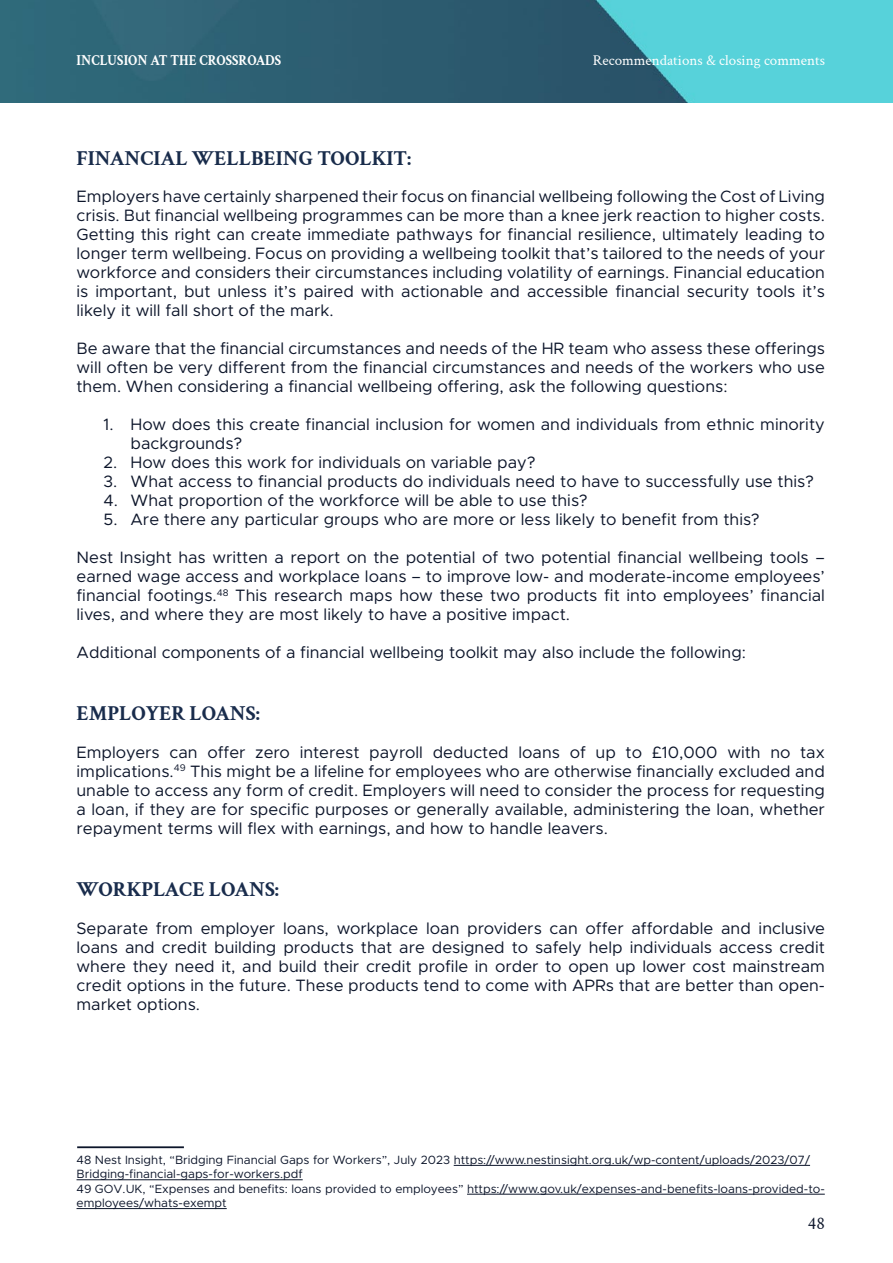
<style>
.page{position:relative;width:893px;height:1263px;background:#fff}
.page>*{position:absolute;margin:0;border:0;box-sizing:border-box;transform-origin:0 0}
.t1{font:700 21px "Crimson Text";color:#192c4c}
.t2{font:700 21px "Crimson Text";color:#192c4b}
.t3{font:18px "Crimson Text";color:#0c152a}
.t4{font:16.5px/19px "Metropolis";color:#0c152a;text-align:justify}
.t5{font:15px "Crimson Text";color:#fff}
.t6{font:700 15px "Crimson Text";color:#fff;scale:.9 1}
.t7{font:12px/14.4px "Metropolis";color:#0c152a}
</style>
<div class="page">
<img style="left:0;top:0;width:893px;height:103px">
<hr style="left:77px;top:1146px;width:107px;height:2px;background:#0c152a">
<hr style="left:454px;top:1165px;width:356px;height:1px;background:#0c152a">
<hr style="left:77px;top:1179px;width:226px;height:1px;background:#0c152a">
<hr style="left:467px;top:1194px;width:358px;height:1px;background:#0c152a">
<hr style="left:77px;top:1208px;width:150px;height:1px;background:#0c152a">
<p class="t6" style="left:77px;top:49px;width:229px">INCLUSION AT THE CROSSROADS</p>
<p class="t5" style="left:593px;top:50px;width:234px">Recommendations &amp; closing comments</p>
<p class="t2" style="left:77px;top:142px;width:336px">FINANCIAL WELLBEING TOOLKIT:</p>
<p class="t4" style="left:77px;top:187px;width:750px">Employers have certainly sharpened their focus on financial wellbeing following the Cost of Living crisis. But financial wellbeing programmes can be more than a knee jerk reaction to higher costs.<br>Getting this right can create immediate pathways for financial resilience, ultimately leading to longer term wellbeing. Focus on providing a wellbeing toolkit that’s tailored to the needs of your workforce and considers their circumstances including volatility of earnings. Financial education is important, but unless it’s paired with actionable and accessible financial security tools it’s likely it will fall short of the mark.</p>
<p class="t4" style="left:77px;top:339px;width:750px">Be aware that the financial circumstances and needs of the HR team who assess these offerings will often be very different from the financial circumstances and needs of the workers who use them. When considering a financial wellbeing offering, ask the following questions:</p>
<p class="t4" style="left:131px;top:415px;width:696px;text-indent:-27px">1. How does this create financial inclusion for women and individuals from ethnic minority backgrounds?</p>
<p class="t4" style="left:104px;top:453px;width:433px">2. How does this work for individuals on variable pay?</p>
<p class="t4" style="left:104px;top:472px;width:712px">3. What access to financial products do individuals need to have to successfully use this?</p>
<p class="t4" style="left:104px;top:491px;width:485px">4. What proportion of the workforce will be able to use this?</p>
<p class="t4" style="left:104px;top:510px;width:658px">5. Are there any particular groups who are more or less likely to benefit from this?</p>
<p class="t4" style="left:77px;top:548px;width:750px">Nest Insight has written a report on the potential of two potential financial wellbeing tools – earned wage access and workplace loans – to improve low- and moderate-income employees’ financial footings.<sup>48</sup> This research maps how these two products fit into employees’ financial lives, and where they are most likely to have a positive impact.</p>
<p class="t4" style="left:77px;top:643px;width:671px">Additional components of a financial wellbeing toolkit may also include the following:</p>
<p class="t1" style="left:77px;top:698px;width:185px">EMPLOYER LOANS:</p>
<p class="t4" style="left:77px;top:743px;width:750px">Employers can offer zero interest payroll deducted loans of up to £10,000 with no tax implications.<sup>49</sup> This might be a lifeline for employees who are otherwise financially excluded and unable to access any form of credit. Employers will need to consider the process for requesting a loan, if they are for specific purposes or generally available, administering the loan, whether repayment terms will flex with earnings, and how to handle leavers.</p>
<p class="t1" style="left:77px;top:874px;width:204px">WORKPLACE LOANS:</p>
<p class="t4" style="left:77px;top:919px;width:750px">Separate from employer loans, workplace loan providers can offer affordable and inclusive loans and credit building products that are designed to safely help individuals access credit where they need it, and build their credit profile in order to open up lower cost mainstream credit options in the future. These products tend to come with APRs that are better than open&shy;market options.</p>
<p class="t7" style="left:77px;top:1152px;width:750px">48 Nest Insight, “Bridging Financial Gaps for Workers”, July 2023 https://www.nestinsight.org.uk/wp-content/uploads/2023/07/ Bridging-financial-gaps-for-workers.pdf<br>49 GOV.UK, “Expenses and benefits: loans provided to employees” https://www.gov.uk/expenses-and-benefits-loans-provided-to&shy;employees/whats-exempt</p>
<p class="t3" style="left:808px;top:1211px;width:19px">48</p>
</div>
